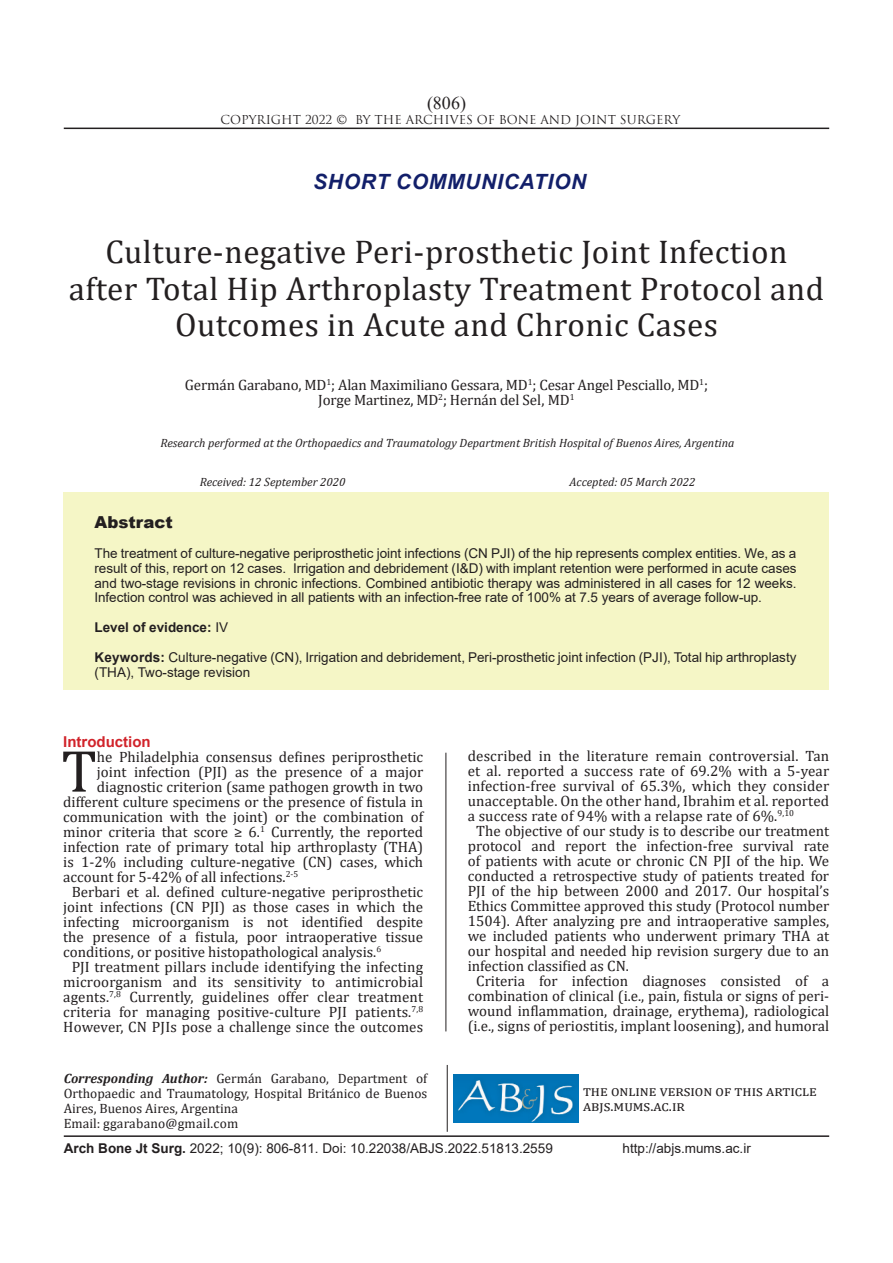
<style>
.page{position:relative;width:893px;height:1263px;background:#fff}
.page>*{position:absolute;margin:0;border:0;box-sizing:border-box;transform-origin:0 0}
.t1{font:60px "Cambria";color:#231f20}
.t2{font:33px/36.9px "Cambria";letter-spacing:.015em;color:#231f20;text-align:center}
.sartitr{font:italic 700 21px "Arial";letter-spacing:.035em;color:#121f6a}
.t3{font:18px "Times New Roman";color:#231f20}
.CHEKIDEH{font:900 16.5px "Arial";color:#231f20}
.t4{font:15px/15px "Cambria";color:#231f20;text-align:justify}
.Titr_ghermez_ABJS{font:700 15px "Arial";color:#d1232a}
.CHEKIDEH-2{font:13.5px/14.9px "Arial";color:#231f20;text-align:justify}
.نویسنده_مسئول{font:13.5px/15px "Cambria";color:#231f20;text-align:justify}
.CHEKIDEH-3{font:700 13.5px "Arial";color:#231f20}
.ریسرچ{font:italic 12px "Cambria";color:#231f20}
.t5{font:12px "Trajan Pro";color:#231f20}
.tarikh{font:italic 12px "Cambria";color:#231f20}
.s1{font-weight:400}
.s2{font-weight:700}
.s3{font-weight:700;font-style:italic}
</style>
<div class="page">
<hr style="left:64px;top:128px;width:765px;height:1px;background:#231f20">
<hr style="left:64px;top:1135px;width:765px;height:2px;background:#231f20">
<hr style="left:447px;top:1065px;width:1px;height:67px;background:#231f20">
<img style="left:454px;top:1075px;width:125px;height:47px">
<div style="left:64px;top:492px;width:765px;height:198px;background:#f5f6c6"></div>
<hr style="left:446px;top:753px;width:1px;height:278px;background:#231f20">
<p class="t3" style="left:427px;top:91px;width:40px">)806(</p>
<p class="t5" style="left:221px;top:112px;width:461px">COPYRIGHT 2022 © BY THE ARCHIVES OF BONE AND JOINT SURGERY</p>
<p class="sartitr" style="left:313px;top:167px;width:275px">SHORT COMMUNICATION</p>
<p class="t2" style="left:69px;top:233px;width:757px">Culture-negative Peri-prosthetic Joint Infection after Total Hip Arthroplasty Treatment Protocol and<br>Outcomes in Acute and Chronic Cases</p>
<p class="t4" style="left:185px;top:377px;width:525px">Germán Garabano, MD<sup>1</sup>; Alan Maximiliano Gessara, MD<sup>1</sup>; Cesar Angel Pesciallo, MD<sup>1</sup>;</p>
<p class="t4" style="left:318px;top:392px;width:258px">Jorge Martinez, MD<sup>2</sup>; Hernán del Sel, MD<sup>1</sup></p>
<p class="ریسرچ" style="left:161px;top:435px;width:575px">Research performed at the Orthopaedics and Traumatology Department British Hospital of Buenos Aires, Argentina</p>
<p class="tarikh" style="left:200px;top:473px;width:147px">Received: 12 September 2020</p>
<p class="tarikh" style="left:570px;top:473px;width:127px">Accepted: 05 March 2022</p>
<p class="CHEKIDEH" style="left:94px;top:510px;width:80px">Abstract</p>
<p class="CHEKIDEH-2" style="left:94px;top:546px;width:703px">The treatment of culture-negative periprosthetic joint infections (CN PJI) of the hip represents complex entities. We, as a result of this, report on 12 cases. Irrigation and debridement (I&amp;D) with implant retention were performed in acute cases and two-stage revisions in chronic infections. Combined antibiotic therapy was administered in all cases for 12 weeks.<br>Infection control was achieved in all patients with an infection-free rate of 100% at 7.5 years of average follow-up.</p>
<p class="CHEKIDEH-3" style="left:94px;top:618px;width:135px">Level of evidence: <span class="s1">IV</span></p>
<p class="CHEKIDEH-2" style="left:94px;top:650px;width:703px"><span class="s2">Keywords:</span> Culture-negative (CN), Irrigation and debridement, Peri-prosthetic joint infection (PJI), Total hip arthroplasty (THA), Two-stage revision</p>
<p class="Titr_ghermez_ABJS" style="left:63px;top:731px;width:89px">Introduction</p>
<p class="t1" style="left:61px;top:736px;width:37px">T</p>
<p class="t4" style="left:97px;top:749px;width:328px">he Philadelphia consensus defines periprosthetic</p>
<p class="t4" style="left:97px;top:764px;width:328px">joint infection (PJI) as the presence of a major</p>
<p class="t4" style="left:97px;top:779px;width:328px">diagnostic criterion (same pathogen growth in two</p>
<p class="t4" style="left:63px;top:794px;width:361px">different culture specimens or the presence of fistula in</p>
<p class="t4" style="left:63px;top:809px;width:361px">communication with the joint) or the combination of</p>
<p class="t4" style="left:63px;top:824px;width:361px">minor criteria that score ≥ 6.<sup>1</sup> Currently, the reported</p>
<p class="t4" style="left:63px;top:839px;width:361px">infection rate of primary total hip arthroplasty (THA)</p>
<p class="t4" style="left:63px;top:854px;width:361px">is 1-2% including culture-negative (CN) cases, which</p>
<p class="t4" style="left:63px;top:869px;width:237px">account for 5-42% of all infections.<sup>2-5</sup></p>
<p class="t4" style="left:63px;top:884px;width:361px;text-indent:9px">Berbari et al. defined culture-negative periprosthetic joint infections (CN PJI) as those cases in which the infecting microorganism is not identified despite the presence of a fistula, poor intraoperative tissue conditions, or positive histopathological analysis.<sup>6</sup></p>
<p class="t4" style="left:63px;top:959px;width:361px;text-align:center">PJI treatment pillars include identifying the infecting microorganism and its sensitivity to antimicrobial agents.<sup>7,8</sup> Currently, guidelines offer clear treatment criteria for managing positive-culture PJI patients.<sup>7,8<br></sup>However, CN PJIs pose a challenge since the outcomes</p>
<p class="نویسنده_مسئول" style="left:64px;top:1071px;width:365px"><span class="s3">Corresponding Author:</span> Germán Garabano, Department of Orthopaedic and Traumatology, Hospital Británico de Buenos Aires, Buenos Aires, Argentina</p>
<p class="نویسنده_مسئول" style="left:64px;top:1116px;width:176px">Email: ggarabano@gmail.com</p>
<p class="t4" style="left:468px;top:749px;width:363px">described in the literature remain controversial. Tan et al. reported a success rate of 69.2% with a 5-year infection-free survival of 65.3%, which they consider unacceptable. On the other hand, Ibrahim et al. reported a success rate of 94% with a relapse rate of 6%.<sup>9,10</sup></p>
<p class="t4" style="left:468px;top:824px;width:363px;text-indent:9px">The objective of our study is to describe our treatment protocol and report the infection-free survival rate of patients with acute or chronic CN PJI of the hip. We conducted a retrospective study of patients treated for PJI of the hip between 2000 and 2017. Our hospital’s Ethics Committee approved this study (Protocol number 1504). After analyzing pre and intraoperative samples, we included patients who underwent primary THA at our hospital and needed hip revision surgery due to an infection classified as CN.</p>
<p class="t4" style="left:468px;top:974px;width:363px;text-align:center">Criteria for infection diagnoses consisted of a combination of clinical (i.e., pain, fistula or signs of peri&shy;wound inflammation, drainage, erythema), radiological (i.e., signs of periostitis, implant loosening), and humoral</p>
<p class="t4" style="left:583px;top:1083px;width:235px">the online version of this article abjs.mums.ac.ir</p>
<p class="CHEKIDEH-2" style="left:64px;top:1140px;width:491px"><span class="s2">Arch Bone Jt Surg.</span> 2022; 10(9): 806-811. Doi: 10.22038/ABJS.2022.51813.2559</p>
<p class="CHEKIDEH-2" style="left:623px;top:1140px;width:130px">http://abjs.mums.ac.ir</p>
</div>
